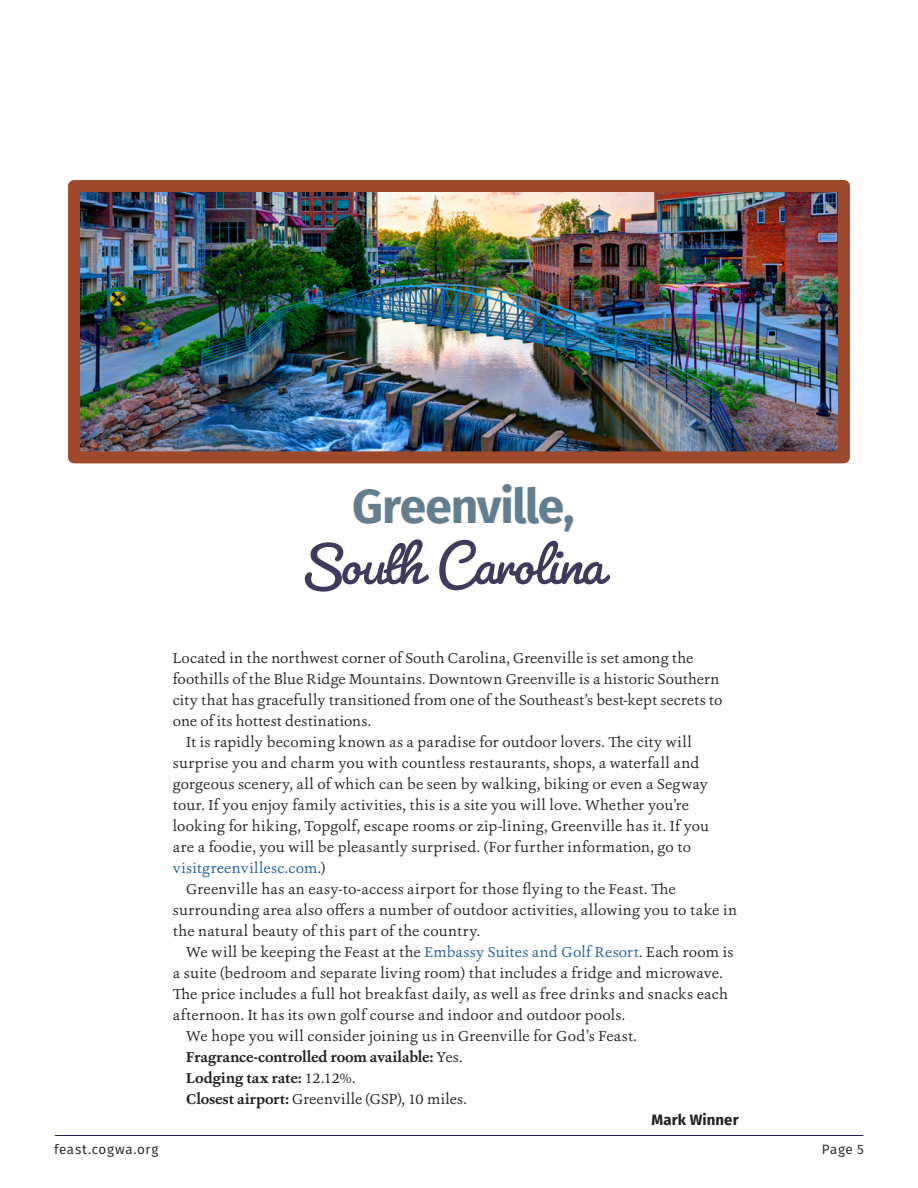
<style>
.page{position:relative;width:918px;height:1188px;background:#fff}
.page>*{position:absolute;margin:0;border:0;box-sizing:border-box;transform-origin:0 0}
.Potluck_headline_Small{font:66px "Pacifico";letter-spacing:-.03em;color:#403b5d}
.Potluck_headline_Small-2{font:700 48px "Fira Sans";letter-spacing:-.03em;color:#637f8f}
.Regular_paragraph{font:15px/21px "Ashbury";letter-spacing:.02em;color:#231f20}
.Lead_paragraph{font:15px/21px "Ashbury";letter-spacing:.01em;color:#231f20}
.Regular_paragraph-2{font:700 15px "Ashbury";letter-spacing:-.01em;color:#231f20}
.Regular_paragraph-3{font:700 15px "Fira Sans";letter-spacing:.01em;color:#231f20}
.t1{font:13.5px "Fira Sans";letter-spacing:.045em;color:#231f20}
.s1{color:#175d9e}
.s2{font-weight:400}
.s3{font-weight:700}
</style>
<div class="page">
<hr style="left:55px;top:1135px;width:808px;height:1px;background:#1d215e">
<img style="left:81px;top:193px;width:756px;height:257px">
<div style="left:68px;top:180px;width:782px;height:283px;border:12px solid #9e492c"></div>
<p class="Potluck_headline_Small-2" style="left:352px;top:466px;width:224px">Greenville,</p>
<p class="Potluck_headline_Small" style="left:302px;top:523px;width:304px">South Carolina</p>
<p class="Lead_paragraph" style="left:173px;top:647px;width:551px">Located in the northwest corner of South Carolina, Greenville is set among the foothills of the Blue Ridge Mountains. Downtown Greenville is a historic Southern city that has gracefully transitioned from one of the Southeast’s best-kept secrets to one of its hottest destinations.</p>
<p class="Regular_paragraph" style="left:173px;top:731px;width:538px;text-indent:14px">It is rapidly becoming known as a paradise for outdoor lovers. The city will surprise you and charm you with countless restaurants, shops, a waterfall and gorgeous scenery, all of which can be seen by walking, biking or even a Segway tour. If you enjoy family activities, this is a site you will love. Whether you’re looking for hiking, Topgolf, escape rooms or zip-lining, Greenville has it. If you are a foodie, you will be pleasantly surprised. (For further information, go to <span class="s1">visitgreenvillesc.com</span>.)</p>
<p class="Regular_paragraph" style="left:173px;top:878px;width:566px;text-indent:14px">Greenville has an easy-to-access airport for those flying to the Feast. The surrounding area also offers a number of outdoor activities, allowing you to take in the natural beauty of this part of the country.</p>
<p class="Regular_paragraph" style="left:173px;top:941px;width:562px;text-indent:14px">We will be keeping the Feast at the <span class="s1">Embassy Suites and Golf Resort</span>. Each room is a suite (bedroom and separate living room) that includes a fridge and microwave.<br>The price includes a full hot breakfast daily, as well as free drinks and snacks each afternoon. It has its own golf course and indoor and outdoor pools.</p>
<p class="Regular_paragraph" style="left:186px;top:1025px;width:452px">We hope you will consider joining us in Greenville for God’s Feast.</p>
<p class="Regular_paragraph-2" style="left:186px;top:1047px;width:278px">Fragrance-controlled room available: <span class="s2">Yes.</span></p>
<p class="Regular_paragraph-2" style="left:186px;top:1068px;width:171px">Lodging tax rate: <span class="s2">12.12%.</span></p>
<p class="Regular_paragraph" style="left:186px;top:1088px;width:282px"><span class="s3">Closest airport:</span> Greenville (GSP), 10 miles.</p>
<p class="Regular_paragraph-3" style="left:652px;top:1107px;width:89px">Mark Winner</p>
<p class="t1" style="left:54px;top:1139px;width:106px">feast.cogwa.org</p>
<p class="t1" style="left:822px;top:1139px;width:44px">Page 5</p>
</div>
